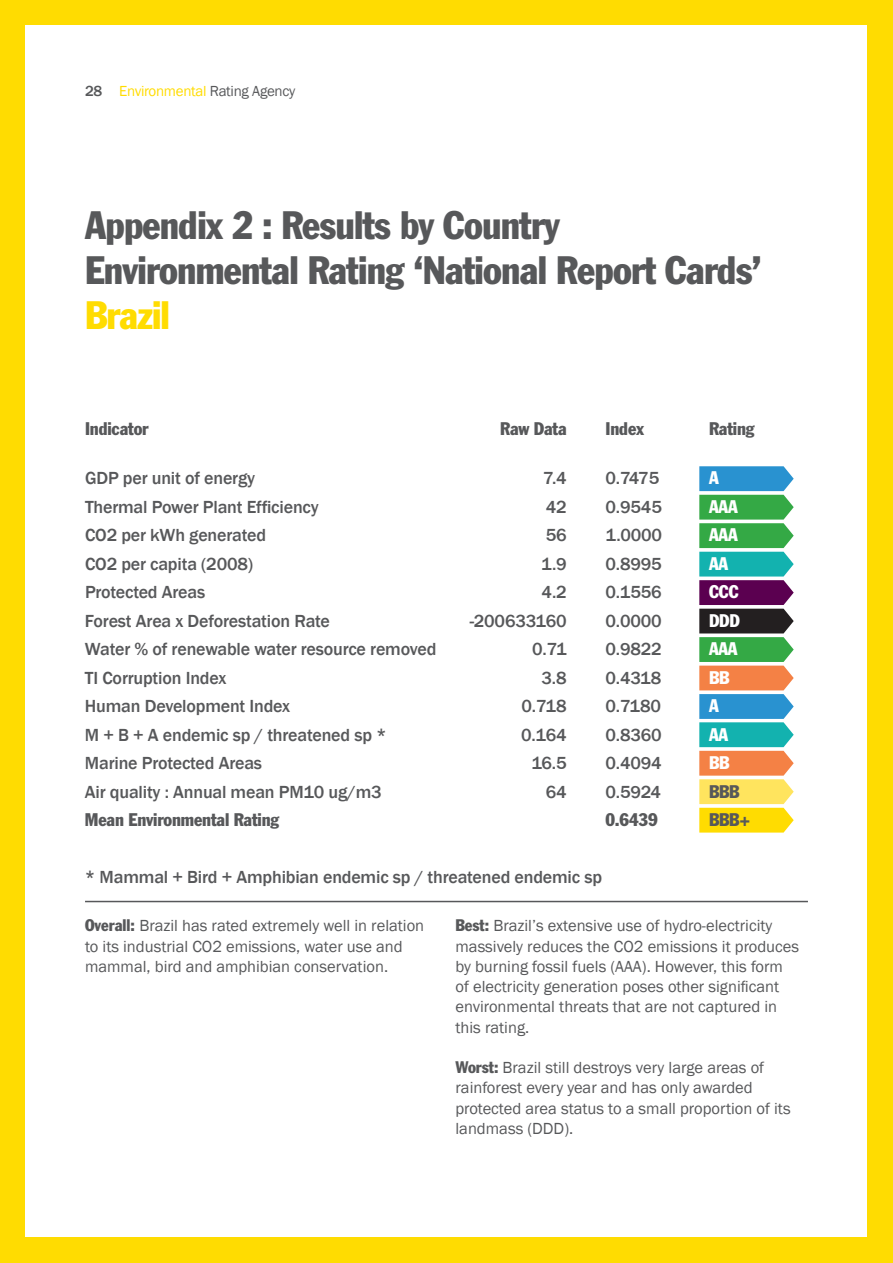
<style>
.page{position:relative;width:893px;height:1263px;background:#ffdc01}
.page>*{position:absolute;margin:0;border:0;box-sizing:border-box;transform-origin:0 0}
.t1{font:condensed 39px/45px "Franklin Gothic";letter-spacing:-.02em;color:#57585a}
.t2{font:condensed 39px "Franklin Gothic";letter-spacing:-.02em;color:#ffdc01}
.t3{font:500 18px "Franklin Gothic";letter-spacing:-.01em;color:#57585a}
.t4{font:condensed 18px "Franklin Gothic";letter-spacing:-.01em;color:#57585a}
.t5{font:condensed 18px "Franklin Gothic";letter-spacing:-.01em;color:#fff}
.t6{font:16.5px/20.2px "Franklin Gothic";color:#57585a}
.t7{font:15px "Franklin Gothic";letter-spacing:-.02em;color:#ffdc01}
.s1{font-weight:500;color:#57585a}
.s2{color:#57585a}
.s3{font-stretch:condensed}
</style>
<div class="page">
<div style="left:26px;top:26px;width:841px;height:1211px;background:#fff"></div>
<hr style="left:85px;top:901px;width:723px;height:1px;background:#57585a">
<svg style="left:699px;top:466px;width:95px;height:366px;background:#84a480"></svg>
<p class="t7" style="left:85px;top:81px;width:212px"><span class="s1">28</span> Environmental <span class="s2">Rating Agency</span></p>
<h1 class="t1" style="left:85px;top:202px;width:678px">Appendix 2 : Results by Country<br>Environmental Rating ‘National Report Cards’</h1>
<h1 class="t2" style="left:85px;top:292px;width:86px">Brazil</h1>
<p class="t4" style="left:85px;top:418px;width:65px">Indicator</p>
<p class="t4" style="left:500px;top:418px;width:68px">Raw Data</p>
<p class="t4" style="left:606px;top:418px;width:40px">Index</p>
<p class="t4" style="left:709px;top:418px;width:47px">Rating</p>
<p class="t3" style="left:85px;top:467px;width:172px">GDP per unit of energy</p>
<p class="t3" style="left:543px;top:467px;width:25px">7.4</p>
<p class="t3" style="left:606px;top:467px;width:55px">0.7475</p>
<p class="t5" style="left:709px;top:467px;width:11px">A</p>
<p class="t3" style="left:85px;top:496px;width:235px">Thermal Power Plant Efficiency</p>
<p class="t3" style="left:546px;top:496px;width:22px">42</p>
<p class="t3" style="left:606px;top:496px;width:58px">0.9545</p>
<p class="t5" style="left:709px;top:496px;width:30px">AAA</p>
<p class="t3" style="left:85px;top:524px;width:183px">CO2 per kWh generated</p>
<p class="t3" style="left:546px;top:524px;width:22px">56</p>
<p class="t3" style="left:606px;top:524px;width:58px">1.0000</p>
<p class="t5" style="left:709px;top:524px;width:30px">AAA</p>
<p class="t3" style="left:85px;top:553px;width:170px">CO2 per capita (2008)</p>
<p class="t3" style="left:541px;top:553px;width:27px">1.9</p>
<p class="t3" style="left:606px;top:553px;width:58px">0.8995</p>
<p class="t5" style="left:709px;top:553px;width:21px">AA</p>
<p class="t3" style="left:85px;top:581px;width:122px">Protected Areas</p>
<p class="t3" style="left:542px;top:581px;width:27px">4.2</p>
<p class="t3" style="left:605px;top:581px;width:58px">0.1556</p>
<p class="t5" style="left:709px;top:581px;width:31px">CCC</p>
<p class="t3" style="left:85px;top:610px;width:247px">Forest Area x Deforestation Rate</p>
<p class="t3" style="left:470px;top:610px;width:98px">-200633160</p>
<p class="t3" style="left:605px;top:610px;width:58px">0.0000</p>
<p class="t5" style="left:709px;top:609px;width:32px">DDD</p>
<p class="t3" style="left:85px;top:638px;width:353px">Water % of renewable water resource removed</p>
<p class="t3" style="left:532px;top:638px;width:36px">0.71</p>
<p class="t3" style="left:605px;top:638px;width:58px">0.9822</p>
<p class="t5" style="left:709px;top:638px;width:30px">AAA</p>
<p class="t3" style="left:85px;top:667px;width:143px">TI Corruption Index</p>
<p class="t3" style="left:542px;top:667px;width:27px">3.8</p>
<p class="t3" style="left:605px;top:667px;width:57px">0.4318</p>
<p class="t5" style="left:709px;top:666px;width:22px">BB</p>
<p class="t3" style="left:85px;top:695px;width:207px">Human Development Index</p>
<p class="t3" style="left:522px;top:695px;width:47px">0.718</p>
<p class="t3" style="left:605px;top:695px;width:57px">0.7180</p>
<p class="t5" style="left:709px;top:695px;width:11px">A</p>
<p class="t3" style="left:85px;top:724px;width:303px">M + B + A endemic sp / threatened sp *</p>
<p class="t3" style="left:521px;top:724px;width:47px">0.164</p>
<p class="t3" style="left:605px;top:724px;width:58px">0.8360</p>
<p class="t5" style="left:709px;top:723px;width:21px">AA</p>
<p class="t3" style="left:85px;top:752px;width:179px">Marine Protected Areas</p>
<p class="t3" style="left:531px;top:752px;width:37px">16.5</p>
<p class="t3" style="left:605px;top:752px;width:58px">0.4094</p>
<p class="t5" style="left:709px;top:752px;width:22px">BB</p>
<p class="t3" style="left:85px;top:781px;width:298px">Air quality : Annual mean PM10 ug/m3</p>
<p class="t3" style="left:546px;top:781px;width:22px">64</p>
<p class="t3" style="left:605px;top:781px;width:57px">0.5924</p>
<p class="t4" style="left:709px;top:780px;width:32px">BBB</p>
<p class="t4" style="left:85px;top:809px;width:196px">Mean Environmental Rating</p>
<p class="t4" style="left:605px;top:809px;width:54px">0.6439</p>
<p class="t4" style="left:709px;top:809px;width:43px">BBB+</p>
<p class="t3" style="left:85px;top:866px;width:519px">* Mammal + Bird + Amphibian endemic sp / threatened endemic sp</p>
<p class="t6" style="left:85px;top:916px;width:341px"><span class="s3">Overall:</span> Brazil has rated extremely well in relation to its industrial CO2 emissions, water use and mammal, bird and amphibian conservation.</p>
<p class="t6" style="left:455px;top:916px;width:345px"><span class="s3">Best:</span> Brazil’s extensive use of hydro-electricity massively reduces the CO2 emissions it produces by burning fossil fuels (AAA). However, this form of electricity generation poses other significant environmental threats that are not captured in this rating.</p>
<p class="t6" style="left:455px;top:1058px;width:337px"><span class="s3">Worst:</span> Brazil still destroys very large areas of rainforest every year and has only awarded protected area status to a small proportion of its landmass (DDD).</p>
</div>
